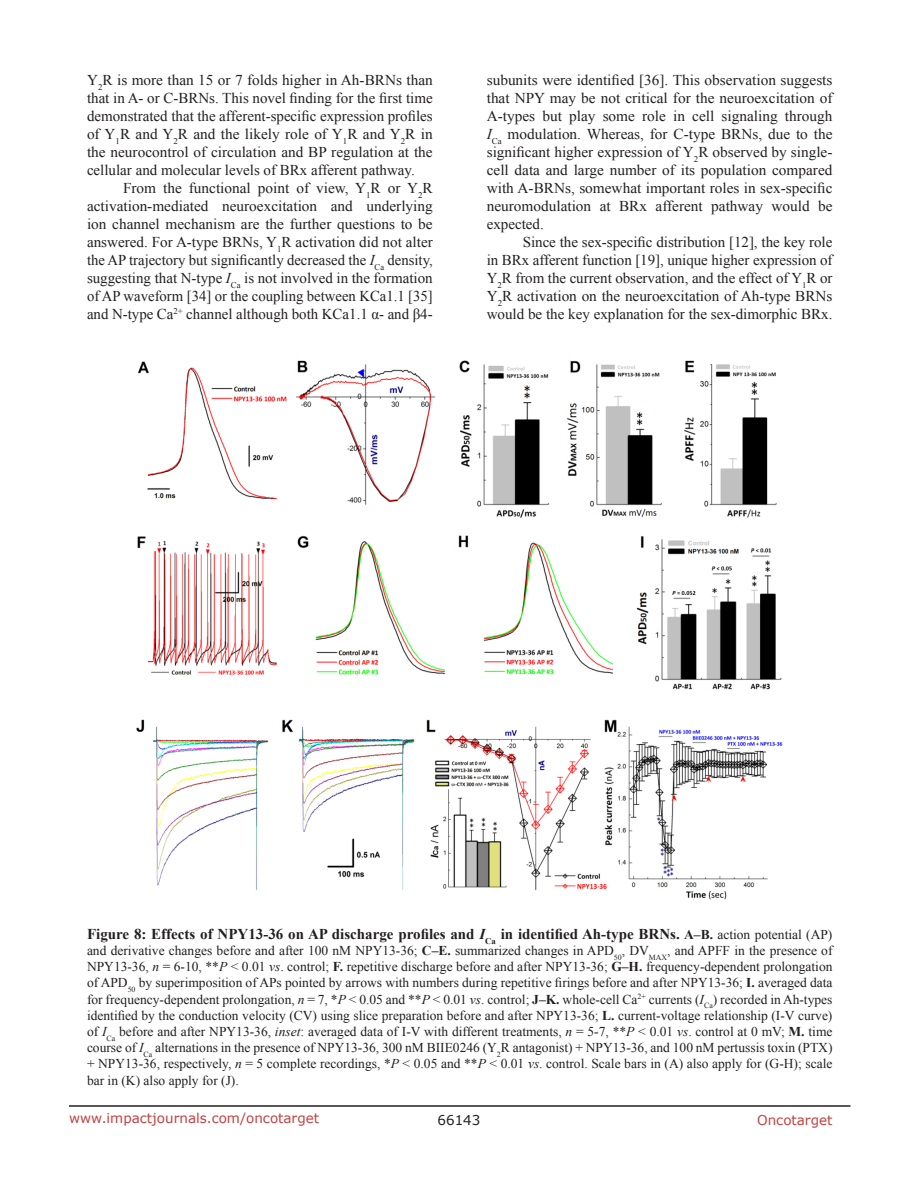
<style>
.page{position:relative;width:918px;height:1188px;background:#fff}
.page>*{position:absolute;margin:0;border:0;box-sizing:border-box;transform-origin:0 0}
.BodyText{font:15px/18px "Times New Roman";color:#231f20;text-align:justify}
.figuretext{font:700 15px "Times New Roman";color:#231f20}
.figuretext-2{font:13.5px/16.2px "Times New Roman";color:#231f20;text-align:justify}
.t1{font:13.5px "Verdana";color:#c24141}
.t2{font:13.5px "Verdana";color:#231f20}
.s1{font-style:italic}
.s2{font-size:13.5px}
.s3{font-weight:400;font-size:13.5px}
.s4{font-weight:700}
</style>
<div class="page">
<hr style="left:69px;top:1105px;width:781px;height:2px;background:#231f20">
<img style="left:136px;top:360px;width:647px;height:540px">
<p class="BodyText" style="left:87px;top:71px;width:347px">Y<sub>2</sub>R is more than 15 or 7 folds higher in Ah-BRNs than that in A- or C-BRNs. This novel finding for the first time demonstrated that the afferent-specific expression profiles of Y<sub>1</sub>R and Y<sub>2</sub>R and the likely role of Y<sub>1</sub>R and Y<sub>2</sub>R in the neurocontrol of circulation and BP regulation at the cellular and molecular levels of BRx afferent pathway.</p>
<p class="BodyText" style="left:87px;top:179px;width:347px;text-indent:36px">From the functional point of view, Y<sub>1</sub>R or Y<sub>2</sub>R activation-mediated neuroexcitation and underlying ion channel mechanism are the further questions to be answered. For A-type BRNs, Y<sub>1</sub>R activation did not alter the AP trajectory but significantly decreased the <span class="s1">I</span><sub>Ca</sub> density, suggesting that N-type <span class="s1">I</span><sub>Ca</sub> is not involved in the formation of AP waveform [34] or the coupling between KCa1.1 [35] and N-type Ca<sup>2+</sup> channel although both KCa1.1 α- and β4-</p>
<p class="BodyText" style="left:487px;top:71px;width:347px">subunits were identified [36]. This observation suggests that NPY may be not critical for the neuroexcitation of A-types but play some role in cell signaling through <span class="s1">I</span><sub>Ca</sub> modulation. Whereas, for C-type BRNs, due to the significant higher expression of Y<sub>2</sub>R observed by single&shy;cell data and large number of its population compared with A-BRNs, somewhat important roles in sex-specific neuromodulation at BRx afferent pathway would be expected.</p>
<p class="BodyText" style="left:487px;top:233px;width:347px;text-indent:36px">Since the sex-specific distribution [12], the key role in BRx afferent function [19], unique higher expression of Y<sub>2</sub>R from the current observation, and the effect of Y<sub>1</sub>R or Y<sub>2</sub>R activation on the neuroexcitation of Ah-type BRNs would be the key explanation for the sex-dimorphic BRx.</p>
<p class="figuretext" style="left:87px;top:923px;width:747px">Figure 8: Effects of NPY13-36 on AP discharge profiles and <span class="s1">I</span><sub>Ca</sub> in identified Ah-type BRNs. <span class="s2">A–B.</span> <span class="s3">action potential (AP)</span></p>
<p class="figuretext-2" style="left:87px;top:942px;width:747px">and derivative changes before and after 100 nM NPY13-36; <span class="s4">C–E.</span> summarized changes in APD<sub>50</sub>, DV<sub>MAX</sub>, and APFF in the presence of NPY13-36, <span class="s1">n</span> = 6-10, **<span class="s1">P</span> &lt; 0.01 <span class="s1">vs</span>. control; <span class="s4">F.</span> repetitive discharge before and after NPY13-36; <span class="s4">G–H.</span> frequency-dependent prolongation of APD<sub>50</sub> by superimposition of APs pointed by arrows with numbers during repetitive firings before and after NPY13-36; <span class="s4">I.</span> averaged data for frequency-dependent prolongation, <span class="s1">n</span> = 7, *<span class="s1">P</span> &lt; 0.05 and **<span class="s1">P</span> &lt; 0.01 <span class="s1">vs</span>. control; <span class="s4">J–K.</span> whole-cell Ca<sup>2+</sup> currents (<span class="s1">I</span><sub>Ca</sub>) recorded in Ah-types identified by the conduction velocity (CV) using slice preparation before and after NPY13-36; <span class="s4">L.</span> current-voltage relationship (I-V curve) of <span class="s1">I</span><sub>Ca</sub> before and after NPY13-36, <span class="s1">inset</span>: averaged data of I-V with different treatments, <span class="s1">n</span> = 5-7, **<span class="s1">P</span> &lt; 0.01 <span class="s1">vs</span>. control at 0 mV; <span class="s4">M.</span> time course of <span class="s1">I</span><sub>Ca</sub> alternations in the presence of NPY13-36, 300 nM BIIE0246 (Y<sub>2</sub>R antagonist) + NPY13-36, and 100 nM pertussis toxin (PTX) + NPY13-36, respectively, <span class="s1">n</span> = 5 complete recordings, *<span class="s1">P</span> &lt; 0.05 and **<span class="s1">P</span> &lt; 0.01 <span class="s1">vs</span>. control. Scale bars in (A) also apply for (G-H); scale bar in (K) also apply for (J).</p>
<p class="t1" style="left:69px;top:1109px;width:252px">www.impactjournals.com/oncotarget</p>
<p class="t2" style="left:438px;top:1111px;width:44px">66143</p>
<p class="t1" style="left:757px;top:1111px;width:77px">Oncotarget</p>
</div>
